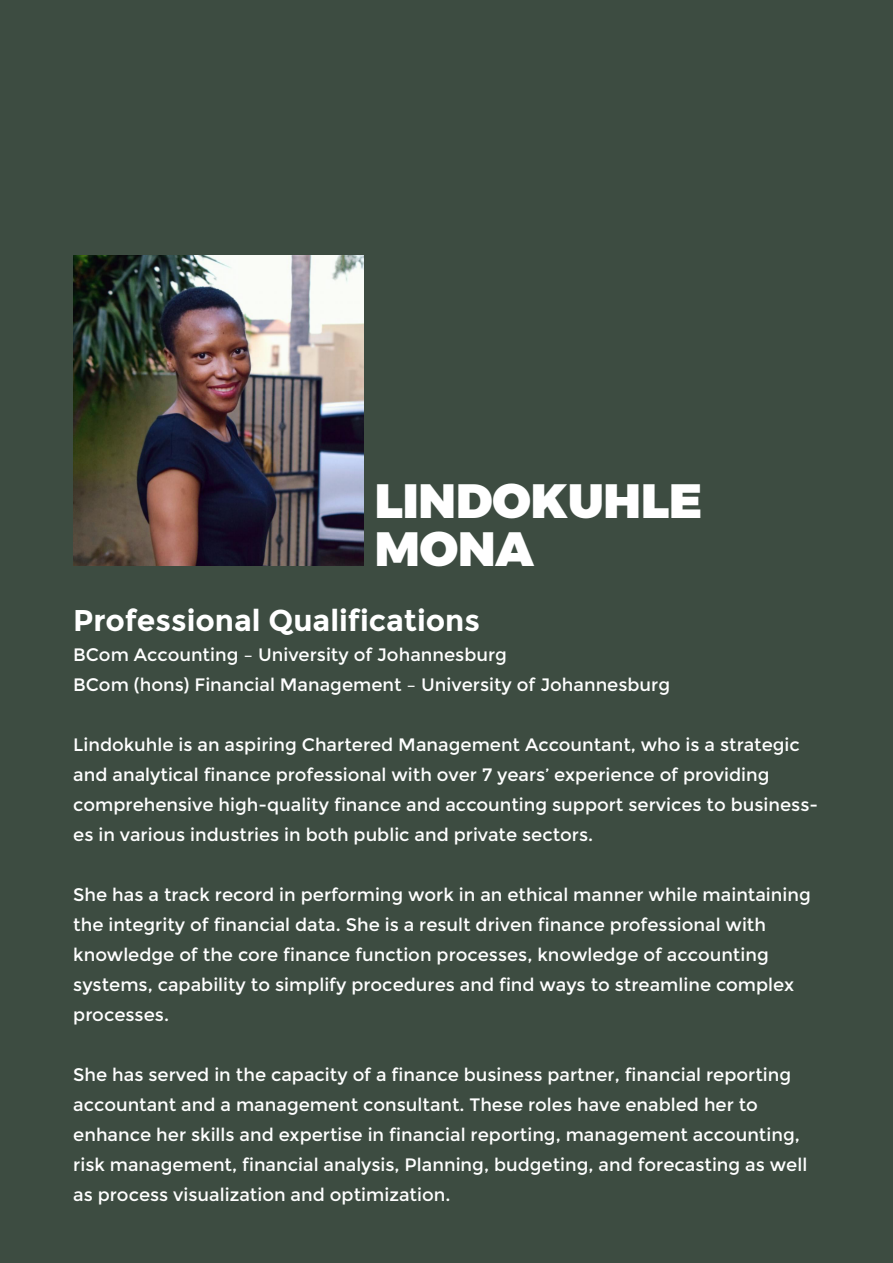
<style>
.page{position:relative;width:893px;height:1263px;background:#3d4c41}
.page>*{position:absolute;margin:0;border:0;box-sizing:border-box;transform-origin:0 0}
.t1{font:900 48px/48px "Montserrat";color:#fff}
.t2{font:700 30px "Montserrat";color:#fff}
.t3{font:18px/30px "Montserrat";color:#fff}
</style>
<div class="page">
<img style="left:73px;top:256px;width:290px;height:310px">
<h1 class="t1" style="left:375px;top:477px;width:329px">LINDOKUHLE<br>MONA</h1>
<h2 class="t2" style="left:73px;top:602px;width:408px">Professional Qualifications</h2>
<p class="t3" style="left:73px;top:640px;width:598px">BCom Accounting – University of Johannesburg<br>BCom (hons) Financial Management – University of Johannesburg</p>
<p class="t3" style="left:73px;top:730px;width:746px">Lindokuhle is an aspiring Chartered Management Accountant, who is a strategic and analytical finance professional with over 7 years’ experience of providing comprehensive high-quality finance and accounting support services to business&shy;es in various industries in both public and private sectors.</p>
<p class="t3" style="left:73px;top:880px;width:739px">She has a track record in performing work in an ethical manner while maintaining the integrity of financial data. She is a result driven finance professional with knowledge of the core finance function processes, knowledge of accounting systems, capability to simplify procedures and find ways to streamline complex processes.</p>
<p class="t3" style="left:73px;top:1060px;width:735px">She has served in the capacity of a finance business partner, financial reporting accountant and a management consultant. These roles have enabled her to enhance her skills and expertise in financial reporting, management accounting, risk management, financial analysis, Planning, budgeting, and forecasting as well as process visualization and optimization.</p>
</div>
